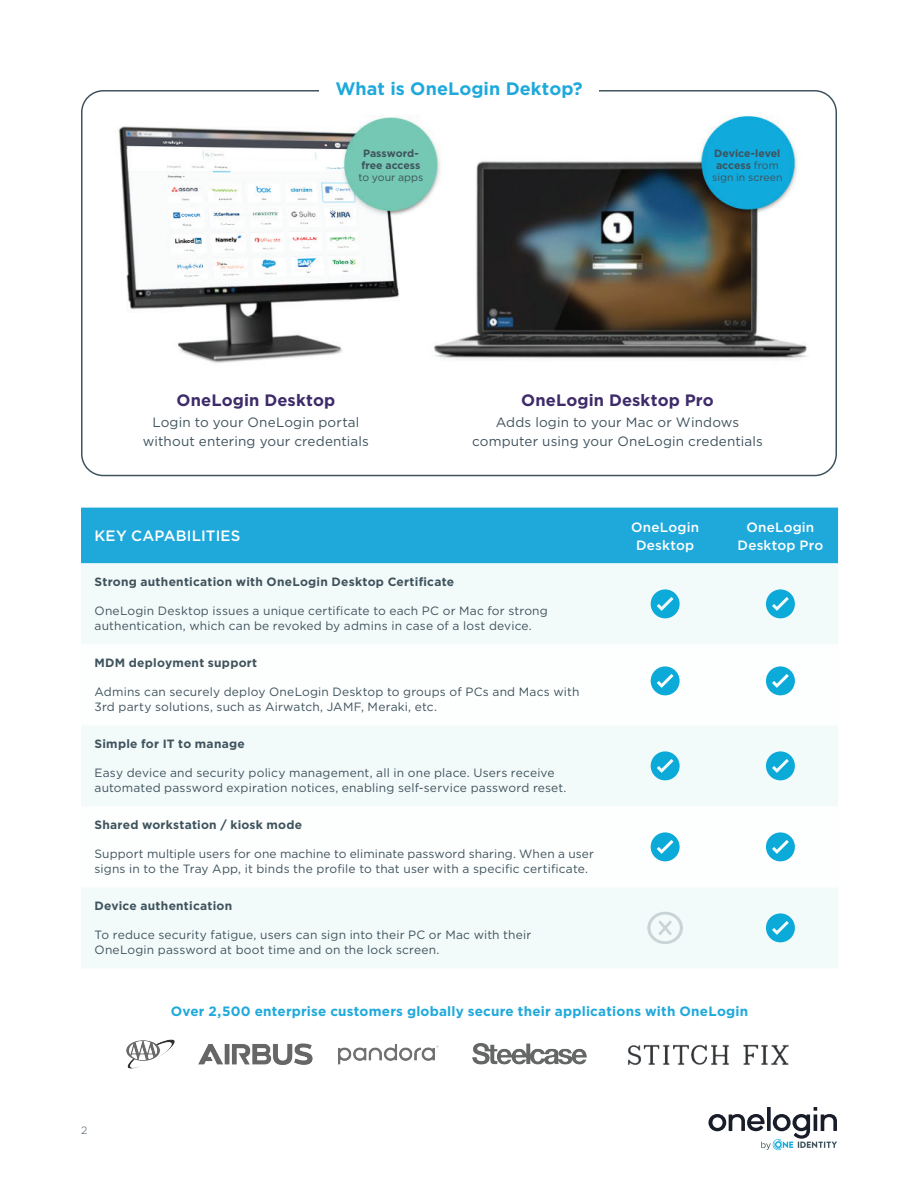
<style>
.page{position:relative;width:918px;height:1188px;background:#fff}
.page>*{position:absolute;margin:0;border:0;box-sizing:border-box;transform-origin:0 0}
.Section_Heading_1{font:700 18px "Gotham";letter-spacing:.005em;color:#1fa9db}
.Section_Heading_2{font:700 16.5px "Gotham";letter-spacing:.01em;color:#3e2b69}
.Chart_Main_Header{font:500 15px "Gotham";letter-spacing:.015em;color:#fff}
.Body{font:13.5px/19.5px "Gotham";letter-spacing:.01em;color:#3f535d;text-align:center}
.Body-2{font:700 13.5px "Gotham";letter-spacing:.015em;color:#1fa9db}
.Chart_subhead{font:500 13.5px/18px "Gotham";letter-spacing:.015em;color:#fff;text-align:center}
.Chart_Text_8pt{font:12px/15px "Gotham";letter-spacing:.015em;color:#3f535d}
.Chart_Text_8pt-2{font:700 12px "Gotham";letter-spacing:.02em;color:#3f535d}
.Body-3{font:700 10.5px/12px "Gotham";color:#3f535d;text-align:center}
.t1{font:300 10.5px "Gotham";color:#3f535d}
.s1{font-weight:400}
</style>
<div class="page">
<svg style="left:708px;top:1107px;width:129px;height:43px"></svg>
<div style="left:81px;top:508px;width:757px;height:55px;background:#1fa9db"></div>
<div style="left:81px;top:563px;width:757px;height:405px;background:#f3fafa"></div>
<svg style="left:81px;top:644px;width:757px;height:243px"></svg>
<svg style="left:651px;top:589px;width:29px;height:29px"></svg>
<svg style="left:766px;top:589px;width:29px;height:29px"></svg>
<svg style="left:651px;top:666px;width:29px;height:29px"></svg>
<svg style="left:766px;top:666px;width:29px;height:29px"></svg>
<svg style="left:651px;top:751px;width:29px;height:29px"></svg>
<svg style="left:766px;top:751px;width:29px;height:29px"></svg>
<svg style="left:651px;top:832px;width:29px;height:29px"></svg>
<svg style="left:766px;top:832px;width:29px;height:29px"></svg>
<svg style="left:647px;top:912px;width:36px;height:32px"></svg>
<svg style="left:766px;top:913px;width:29px;height:29px"></svg>
<img style="left:118px;top:115px;width:689px;height:248px">
<img style="left:126px;top:1039px;width:49px;height:30px">
<img style="left:199px;top:1043px;width:114px;height:22px">
<img style="left:338px;top:1043px;width:101px;height:22px">
<img style="left:472px;top:1043px;width:114px;height:22px">
<img style="left:628px;top:1044px;width:161px;height:21px">
<p class="Section_Heading_1" style="left:335px;top:77px;width:249px">What is OneLogin Dektop?</p>
<p class="Body-3" style="left:358px;top:148px;width:67px">Password&shy;free access <span class="s1">to your apps</span></p>
<p class="Body-3" style="left:712px;top:148px;width:72px">Device-level access <span class="s1">from sign in screen</span></p>
<p class="Section_Heading_2" style="left:177px;top:389px;width:160px">OneLogin Desktop</p>
<p class="Body" style="left:143px;top:412px;width:227px">Login to your OneLogin portal without entering your credentials</p>
<p class="Section_Heading_2" style="left:521px;top:389px;width:194px">OneLogin Desktop Pro</p>
<p class="Body" style="left:472px;top:412px;width:292px">Adds login to your Mac or Windows computer using your OneLogin credentials</p>
<p class="Chart_Main_Header" style="left:94px;top:526px;width:148px">KEY CAPABILITIES</p>
<p class="Chart_subhead" style="left:631px;top:518px;width:69px">OneLogin<br>Desktop</p>
<p class="Chart_subhead" style="left:747px;top:518px;width:69px">OneLogin</p>
<p class="Chart_subhead" style="left:738px;top:536px;width:87px">Desktop Pro</p>
<p class="Chart_Text_8pt-2" style="left:94px;top:574px;width:361px">Strong authentication with OneLogin Desktop Certificate</p>
<p class="Chart_Text_8pt" style="left:94px;top:603px;width:455px">OneLogin Desktop issues a unique certificate to each PC or Mac for strong authentication, which can be revoked by admins in case of a lost device.</p>
<p class="Chart_Text_8pt-2" style="left:94px;top:655px;width:164px">MDM deployment support</p>
<p class="Chart_Text_8pt" style="left:94px;top:684px;width:486px">Admins can securely deploy OneLogin Desktop to groups of PCs and Macs with<br>3rd party solutions, such as Airwatch, JAMF, Meraki, etc.</p>
<p class="Chart_Text_8pt-2" style="left:94px;top:736px;width:152px">Simple for IT to manage</p>
<p class="Chart_Text_8pt" style="left:94px;top:765px;width:474px">Easy device and security policy management, all in one place. Users receive automated password expiration notices, enabling self-service password reset.</p>
<p class="Chart_Text_8pt-2" style="left:94px;top:817px;width:209px">Shared workstation / kiosk mode</p>
<p class="Chart_Text_8pt" style="left:94px;top:846px;width:501px">Support multiple users for one machine to eliminate password sharing. When a user signs in to the Tray App, it binds the profile to that user with a specific certificate.</p>
<p class="Chart_Text_8pt-2" style="left:94px;top:898px;width:139px">Device authentication</p>
<p class="Chart_Text_8pt" style="left:94px;top:927px;width:438px">To reduce security fatigue, users can sign into their PC or Mac with their<br>OneLogin password at boot time and on the lock screen.</p>
<p class="Body-2" style="left:171px;top:1003px;width:579px">Over 2,500 enterprise customers globally secure their applications with OneLogin</p>
<p class="t1" style="left:81px;top:1124px;width:8px">2</p>
</div>
